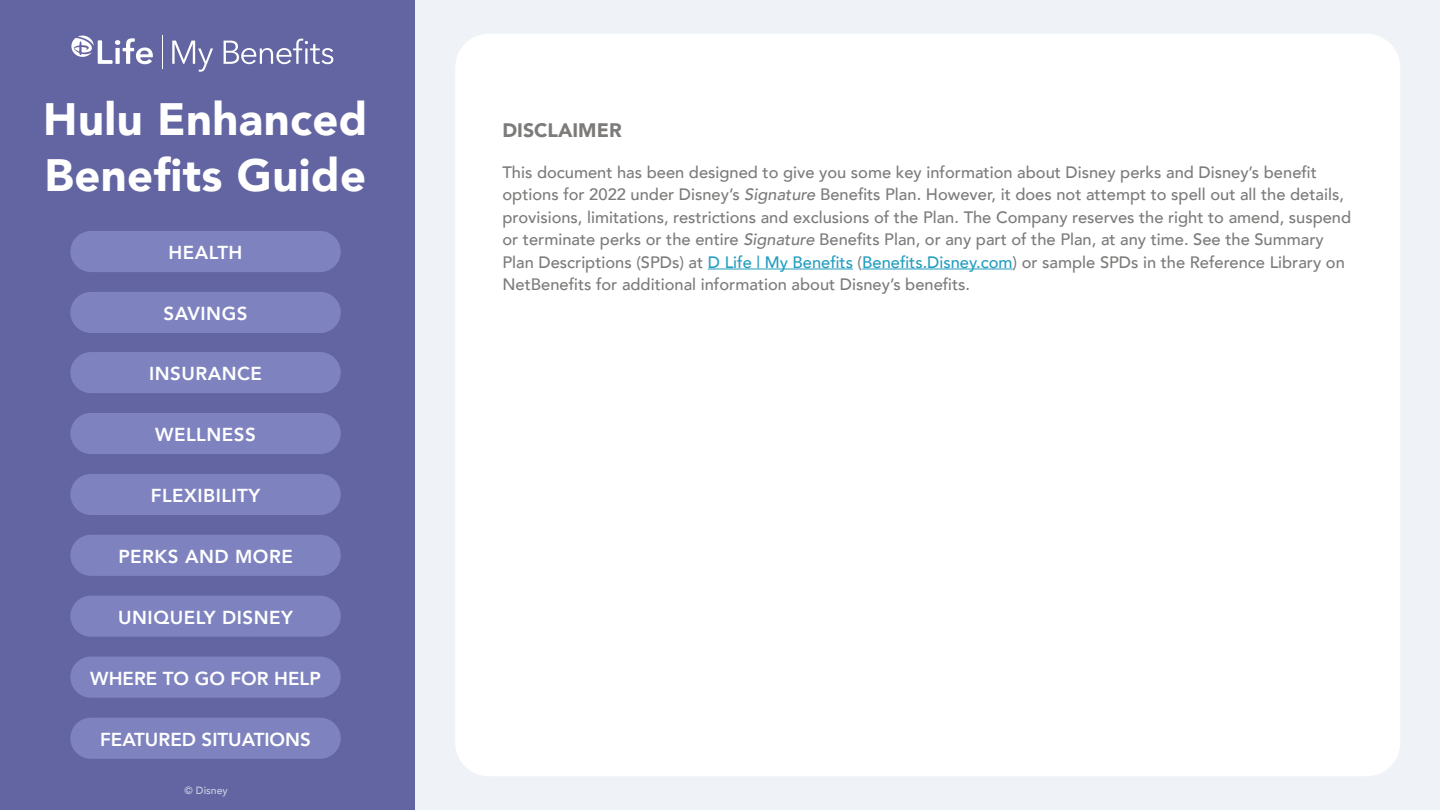
<style>
.page{position:relative;width:1440px;height:810px;background:#eff3f7}
.page>*{position:absolute;margin:0;border:0;box-sizing:border-box;transform-origin:0 0}
.t1{font:900 45.3px/55.9px "Avenir";letter-spacing:.01em;color:#fff}
.t2{font:900 19.5px "Avenir";color:#7c7b7a}
.t3{font:800 18.75px "Avenir";letter-spacing:.025em;color:#fff}
.t4{font:800 18.75px "Avenir";color:#fff}
.t5{font:500 16.5px/22.5px "Avenir";color:#7c7b7a}
.t6{font:500 10.5px "Avenir";color:#eff3f7}
.s1{font-style:italic}
.s2{color:#239dc0}
</style>
<div class="page">
<div style="left:0;top:0;width:415px;height:810px;background:#6265a2"></div>
<div style="left:455px;top:34px;width:945px;height:742px;background:#fff;border-radius:34px"></div>
<hr style="left:162px;top:35px;width:1px;height:34px;background:#fff">
<svg style="left:71px;top:36px;width:82px;height:28px"></svg>
<svg style="left:172px;top:41px;width:41px;height:31px"></svg>
<svg style="left:224px;top:39px;width:109px;height:25px"></svg>
<hr style="left:708px;top:269px;width:145px;height:1px;background:#239dc0">
<hr style="left:862px;top:269px;width:151px;height:1px;background:#239dc0">
<div style="left:70px;top:231px;width:271px;height:41px;background:#7e83bf;border-radius:21px"></div>
<div style="left:70px;top:413px;width:271px;height:41px;background:#7e83bf;border-radius:21px"></div>
<div style="left:70px;top:292px;width:271px;height:41px;background:#7e83bf;border-radius:21px"></div>
<div style="left:70px;top:474px;width:271px;height:41px;background:#7e83bf;border-radius:21px"></div>
<div style="left:70px;top:596px;width:271px;height:41px;background:#7e83bf;border-radius:21px"></div>
<div style="left:70px;top:352px;width:271px;height:41px;background:#7e83bf;border-radius:21px"></div>
<div style="left:70px;top:535px;width:271px;height:41px;background:#7e83bf;border-radius:21px"></div>
<div style="left:70px;top:657px;width:271px;height:41px;background:#7e83bf;border-radius:21px"></div>
<div style="left:70px;top:718px;width:271px;height:41px;background:#7e83bf;border-radius:21px"></div>
<h1 class="t1" style="left:43px;top:90px;width:326px">Hulu Enhanced<br>Benefits Guide</h1>
<p class="t3" style="left:169px;top:238px;width:75px">HEALTH</p>
<p class="t3" style="left:164px;top:299px;width:85px">SAVINGS</p>
<p class="t3" style="left:149px;top:359px;width:114px">INSURANCE</p>
<p class="t3" style="left:155px;top:420px;width:102px">WELLNESS</p>
<p class="t3" style="left:151px;top:481px;width:111px">FLEXIBILITY</p>
<p class="t3" style="left:118px;top:542px;width:176px">PERKS AND MORE</p>
<p class="t3" style="left:118px;top:603px;width:176px">UNIQUELY DISNEY</p>
<p class="t4" style="left:90px;top:664px;width:232px">WHERE TO GO FOR HELP</p>
<p class="t4" style="left:100px;top:725px;width:212px">FEATURED SITUATIONS</p>
<p class="t6" style="left:185px;top:781px;width:45px">© Disney</p>
<p class="t2" style="left:502px;top:114px;width:121px">DISCLAIMER</p>
<p class="t5" style="left:502px;top:160px;width:850px">This document has been designed to give you some key information about Disney perks and Disney’s benefit options for 2022 under Disney’s <span class="s1">Signature</span> Benefits Plan. However, it does not attempt to spell out all the details, provisions, limitations, restrictions and exclusions of the Plan. The Company reserves the right to amend, suspend or terminate perks or the entire <span class="s1">Signature</span> Benefits Plan, or any part of the Plan, at any time. See the Summary Plan Descriptions (SPDs) at <span class="s2">D Life | My Benefits</span> (<span class="s2">Benefits.Disney.com</span>) or sample SPDs in the Reference Library on NetBenefits for additional information about Disney’s benefits.</p>
</div>
